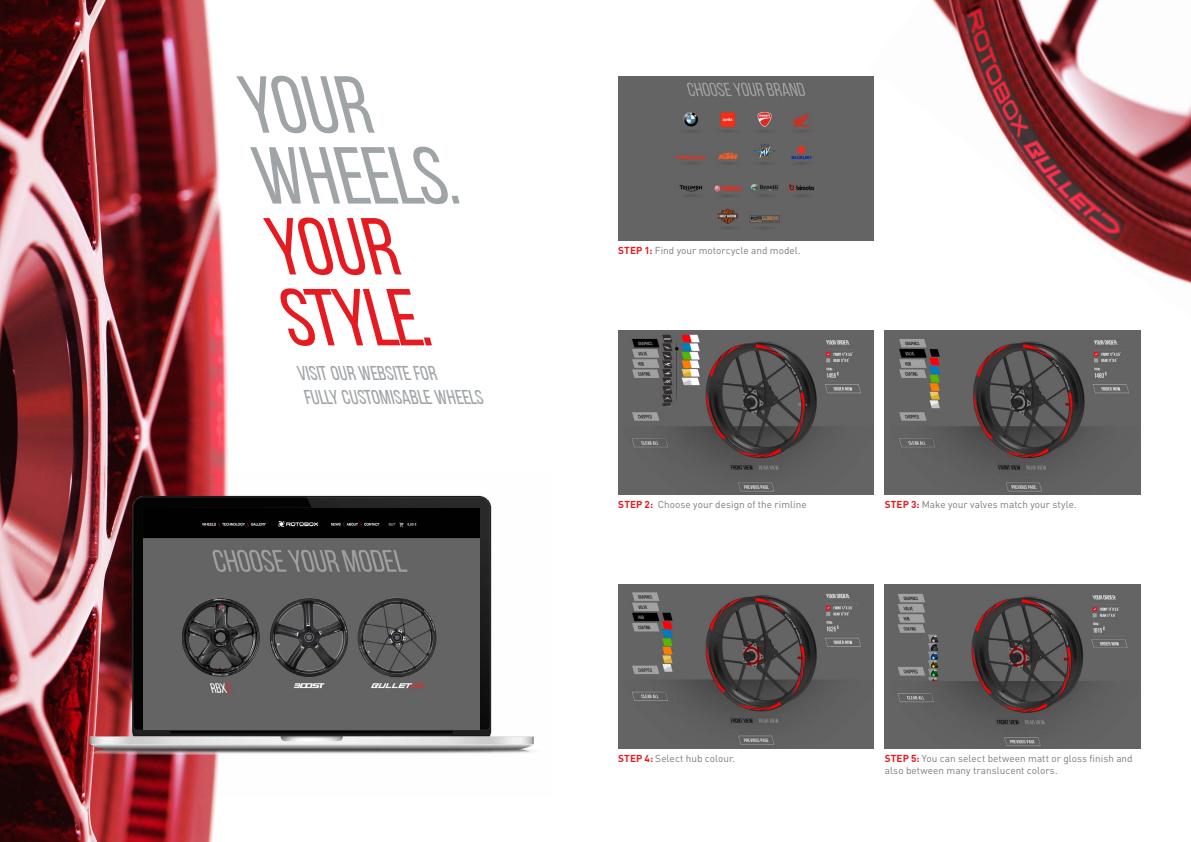
<style>
.page{position:relative;width:1191px;height:842px;background:#fff}
.page>*{position:absolute;margin:0;border:0;box-sizing:border-box;transform-origin:0 0}
.t1{font:80.6px/70.9px "Bebas Tam";letter-spacing:-.01em;color:#9fa4a7}
.t2{font:80.6px/70.9px "Bebas Tam";letter-spacing:-.025em;color:#e51b21}
.t3{font:20px/24px "Bebas Tam";letter-spacing:.005em;color:#9fa4a7}
.t4{font:10px/12px "DIN Pro";letter-spacing:.005em;color:#7a7b7a}
.s1{font-weight:700;color:#e51b21}
</style>
<div class="page">
<img style="left:873px;top:0;width:318px;height:285px">
<img style="left:0;top:0;width:228px;height:842px">
<img style="left:75px;top:473px;width:459px;height:324px">
<img style="left:143px;top:508px;width:336px;height:222px">
<img style="left:885px;top:584px;width:255px;height:164px">
<img style="left:884px;top:330px;width:256px;height:165px">
<img style="left:618px;top:330px;width:255px;height:165px">
<img style="left:618px;top:584px;width:255px;height:164px">
<img style="left:618px;top:76px;width:255px;height:165px">
<h1 class="t1" style="left:242px;top:69px;width:221px">YOUR<br>WHEELS.</h1>
<h1 class="t2" style="left:269px;top:210px;width:166px">YOUR<br>STYLE.</h1>
<h2 class="t3" style="left:305px;top:361px;width:180px;text-indent:-7px">VISIT OUR WEBSITE FOR<br>FULLY CUSTOMISABLE WHEELS</h2>
<p class="t4" style="left:618px;top:244px;width:184px"><span class="s1">STEP 1:</span> Find your motorcycle and model.</p>
<p class="t4" style="left:618px;top:498px;width:190px"><span class="s1">STEP 2:</span> Choose your design of the rimline</p>
<p class="t4" style="left:884px;top:498px;width:194px"><span class="s1">STEP 3:</span> Make your valves match your style.</p>
<p class="t4" style="left:618px;top:752px;width:119px"><span class="s1">STEP 4:</span> Select hub colour.</p>
<p class="t4" style="left:884px;top:752px;width:249px"><span class="s1">STEP 5:</span> You can select between matt or gloss finish and also between many translucent colors.</p>
</div>
